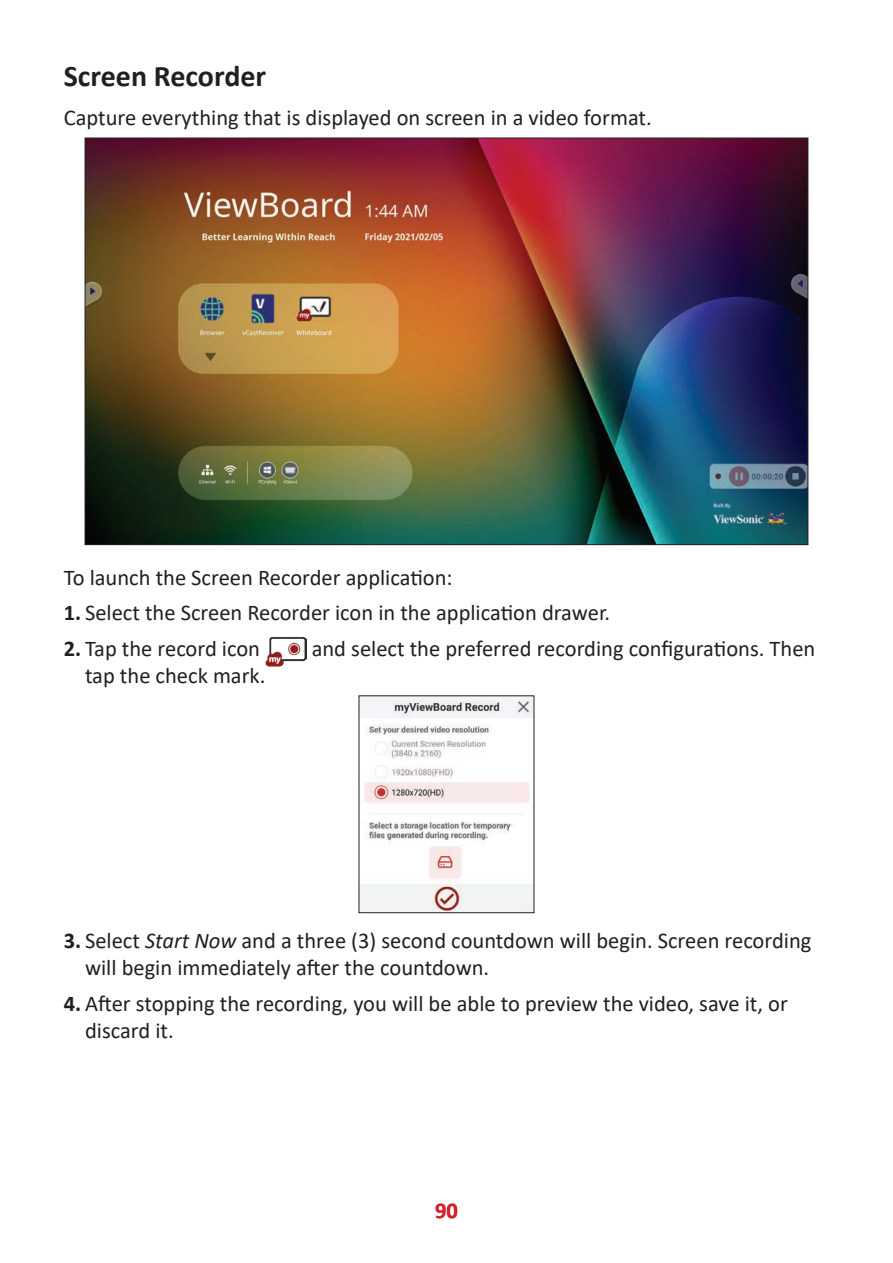
<style>
.page{position:relative;width:893px;height:1263px;background:#fff}
.page>*{position:absolute;margin:0;border:0;box-sizing:border-box;transform-origin:0 0}
.t1{font:700 30px "Calibri";color:#231f20}
.t2{font:22.5px/27px "Calibri";color:#231f20}
.t3{font:700 22.5px "Calibri";color:#d1232a}
.s1{font-weight:700}
.s2{font-style:italic}
</style>
<div class="page">
<img style="left:87px;top:140px;width:719px;height:403px">
<img style="left:265px;top:636px;width:42px;height:30px">
<img style="left:361px;top:698px;width:171px;height:213px">
<h1 class="t1" style="left:64px;top:55px;width:204px">Screen Recorder</h1>
<p class="t2" style="left:64px;top:103px;width:589px">Capture everything that is displayed on screen in a video format.</p>
<p class="t2" style="left:64px;top:563px;width:390px">To launch the Screen Recorder application:</p>
<p class="t2" style="left:64px;top:599px;width:548px"><span class="s1">1.</span> Select the Screen Recorder icon in the application drawer.</p>
<p class="t2" style="left:64px;top:634px;width:198px"><span class="s1">2.</span> Tap the record icon</p>
<p class="t2" style="left:312px;top:634px;width:505px">and select the preferred recording configurations. Then</p>
<p class="t2" style="left:85px;top:661px;width:182px">tap the check mark.</p>
<p class="t2" style="left:85px;top:927px;width:728px;text-indent:-21px"><span class="s1">3.</span> Select <span class="s2">Start Now</span> and a three (3) second countdown will begin. Screen recording will begin immediately after the countdown.</p>
<p class="t2" style="left:85px;top:989px;width:704px;text-indent:-21px"><span class="s1">4.</span> After stopping the recording, you will be able to preview the video, save it, or discard it.</p>
<p class="t3" style="left:435px;top:1194px;width:24px">90</p>
</div>
